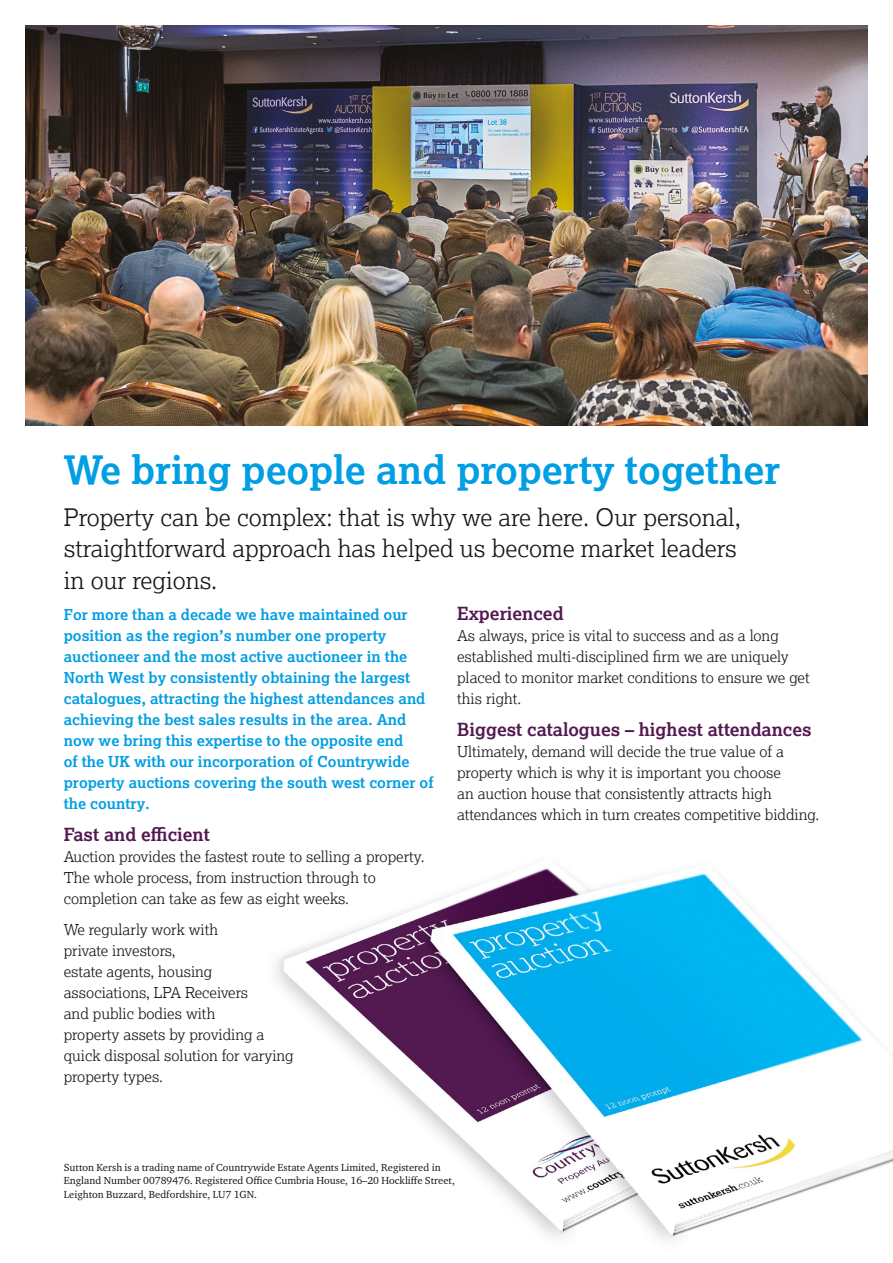
<style>
.page{position:relative;width:893px;height:1263px;background:#fff}
.page>*{position:absolute;margin:0;border:0;box-sizing:border-box;transform-origin:0 0}
.head{font:700 39px "Lexia";color:#009ee3}
.subhead{font:300 24px/31.5px "Lexia";color:#181716}
.xhead{font:700 18px "Lexia";color:#521951}
.body{font:300 15px/21px "Lexia";color:#181716}
.body-2{font:700 15px/21px "Lexia";color:#009ee3}
.t1{font:10.5px/13.5px "Charter ITC Pro";color:#181716}
</style>
<div class="page">
<img style="left:276px;top:868px;width:617px;height:372px">
<img style="left:26px;top:26px;width:841px;height:399px">
<p class="head" style="left:64px;top:445px;width:718px">We bring people and property together</p>
<p class="subhead" style="left:64px;top:501px;width:679px">Property can be complex: that is why we are here. Our personal, straightforward approach has helped us become market leaders in our regions.</p>
<p class="body-2" style="left:64px;top:604px;width:371px">For more than a decade we have maintained our position as the region’s number one property auctioneer and the most active auctioneer in the North West by consistently obtaining the largest catalogues, attracting the highest attendances and achieving the best sales results in the area. And now we bring this expertise to the opposite end<br>of the UK with our incorporation of Countrywide property auctions covering the south west corner of the country.</p>
<p class="xhead" style="left:64px;top:823px;width:148px">Fast and efficient</p>
<p class="body" style="left:64px;top:845px;width:362px">Auction provides the fastest route to selling a property.<br>The whole process, from instruction through to completion can take as few as eight weeks.</p>
<p class="body" style="left:64px;top:919px;width:231px">We regularly work with<br>private investors,<br>estate agents, housing associations, LPA Receivers<br>and public bodies with<br>property assets by providing a quick disposal solution for varying property types.</p>
<p class="xhead" style="left:457px;top:602px;width:108px">Experienced</p>
<p class="body" style="left:457px;top:625px;width:354px">As always, price is vital to success and as a long established multi-disciplined firm we are uniquely placed to monitor market conditions to ensure we get this right.</p>
<p class="xhead" style="left:457px;top:718px;width:356px">Biggest catalogues – highest attendances</p>
<p class="body" style="left:457px;top:740px;width:364px">Ultimately, demand will decide the true value of a property which is why it is important you choose<br>an auction house that consistently attracts high attendances which in turn creates competitive bidding.</p>
<p class="t1" style="left:64px;top:1160px;width:393px">Sutton Kersh is a trading name of Countrywide Estate Agents Limited, Registered in<br>England Number 00789476. Registered Office Cumbria House, 16–20 Hockliffe Street,<br>Leighton Buzzard, Bedfordshire, LU7 1GN.</p>
</div>
